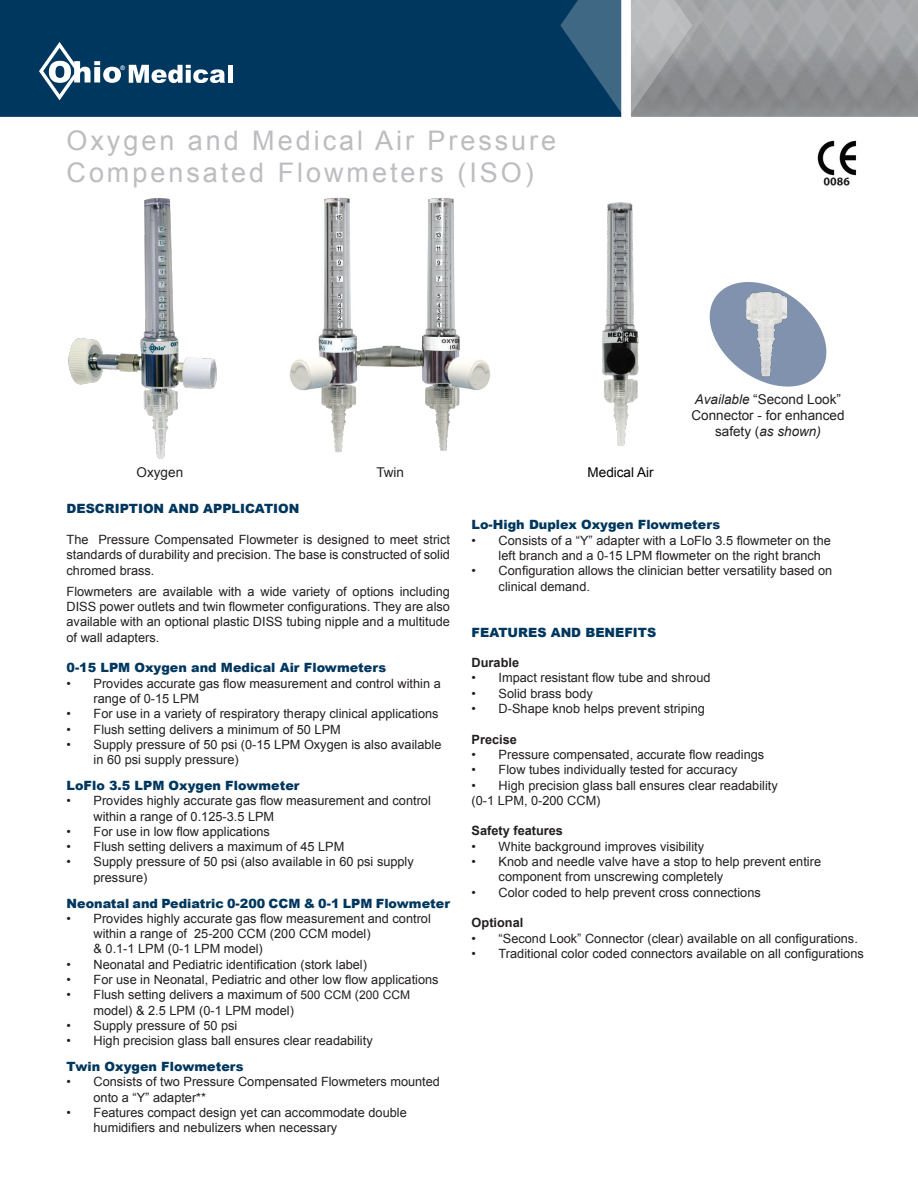
<style>
.page{position:relative;width:918px;height:1188px;background:#fff}
.page>*{position:absolute;margin:0;border:0;box-sizing:border-box;transform-origin:0 0}
.t1{font:27px "Arial";letter-spacing:.11em;color:#bcbdc0}
.t2{font:13.5px/16.2px "Arial";color:#231f20;text-align:center}
.t3{font:13.5px "Arial";color:#000001}
.t4{font:12.75px/15.3px "Arial";color:#231f20}
.t5{font:900 12.75px "Arial";color:#00375e}
.t6{font:700 12.75px "Arial";color:#231f20}
.t7{font:700 6.15px "Arial";color:#fff}
.s1{font-style:italic}
.s2{font-size:12px}
</style>
<div class="page">
<div style="left:0;top:0;width:560px;height:117px;background:#00375e"></div>
<svg style="left:560px;top:0;width:358px;height:117px;background:#889299"></svg>
<svg style="left:129px;top:65px;width:96px;height:18px"></svg>
<div style="left:228px;top:65px;width:5px;height:18px;background:#fff"></div>
<svg style="left:39px;top:42px;width:82px;height:58px"></svg>
<img style="left:602px;top:202px;width:37px;height:244px">
<img style="left:290px;top:197px;width:200px;height:194px">
<img style="left:417px;top:385px;width:59px;height:66px">
<img style="left:317px;top:385px;width:40px;height:68px">
<svg style="left:709px;top:282px;width:118px;height:105px"></svg>
<img style="left:738px;top:289px;width:57px;height:91px">
<img style="left:817px;top:140px;width:40px;height:46px">
<img style="left:68px;top:198px;width:149px;height:261px">
<p class="t7" style="left:121px;top:64px;width:6px">®</p>
<p class="t1" style="left:67px;top:122px;width:491px">Oxygen and Medical Air Pressure</p>
<p class="t1" style="left:67px;top:155px;width:469px">Compensated Flowmeters (ISO)</p>
<p class="t2" style="left:137px;top:465px;width:48px">Oxygen</p>
<p class="t2" style="left:376px;top:465px;width:29px">Twin</p>
<p class="t3" style="left:588px;top:464px;width:68px">Medical Air</p>
<p class="t2" style="left:691px;top:391px;width:155px"><span class="s1">Available</span> “Second Look”<br>Connector - for enhanced safety (<span class="s1">as shown)</span></p>
<p class="t5" style="left:67px;top:500px;width:234px">DESCRIPTION AND APPLICATION</p>
<p class="t4" style="left:67px;top:532px;width:385px;text-align:justify">The Pressure Compensated Flowmeter is designed to meet strict standards of durability and precision. The base is constructed of solid chromed brass.</p>
<p class="t4" style="left:67px;top:584px;width:385px;text-align:justify">Flowmeters are available with a wide variety of options including DISS power outlets and twin flowmeter configurations. They are also available with an optional plastic DISS tubing nipple and a multitude of wall adapters.</p>
<p class="t5" style="left:67px;top:659px;width:321px">0-15 LPM Oxygen and Medical Air Flowmeters</p>
<p class="t4" style="left:67px;top:676px;width:376px">• Provides accurate gas flow measurement and control within a</p>
<p class="t4" style="left:94px;top:691px;width:107px">range of 0-15 LPM</p>
<p class="t4" style="left:67px;top:706px;width:374px">• For use in a variety of respiratory therapy clinical applications</p>
<p class="t4" style="left:67px;top:722px;width:276px">• Flush setting delivers a minimum of 50 LPM</p>
<p class="t4" style="left:94px;top:737px;width:349px;text-indent:-27px">• Supply pressure of 50 psi (0-15 LPM Oxygen is also available in 60 psi supply pressure)</p>
<p class="t5" style="left:67px;top:776px;width:235px">LoFlo 3.5 LPM Oxygen Flowmeter</p>
<p class="t4" style="left:67px;top:793px;width:366px">• Provides highly accurate gas flow measurement and control</p>
<p class="t4" style="left:94px;top:809px;width:182px">within a range of 0.125-3.5 LPM</p>
<p class="t4" style="left:67px;top:824px;width:205px">• For use in low flow applications</p>
<p class="t4" style="left:67px;top:839px;width:279px">• Flush setting delivers a maximum of 45 LPM</p>
<p class="t4" style="left:94px;top:855px;width:322px;text-indent:-27px">• Supply pressure of 50 psi (also available in 60 psi supply pressure)</p>
<p class="t5" style="left:67px;top:894px;width:385px">Neonatal and Pediatric 0-200 CCM &amp; 0-1 LPM Flowmeter</p>
<p class="t4" style="left:67px;top:911px;width:366px">• Provides highly accurate gas flow measurement and control</p>
<p class="t4" style="left:94px;top:926px;width:279px">within a range of 25-200 CCM (200 CCM model)</p>
<p class="t4" style="left:94px;top:942px;width:171px">&amp; 0.1-1 LPM (0-1 LPM model)</p>
<p class="t4" style="left:67px;top:957px;width:302px">• Neonatal and Pediatric identification (stork label)</p>
<p class="t4" style="left:67px;top:972px;width:374px">• For use in Neonatal, Pediatric and other low flow applications</p>
<p class="t4" style="left:94px;top:987px;width:318px;text-indent:-27px">• Flush setting delivers a maximum of <span class="s2">500 CCM</span> (<span class="s2">200 CCM </span>model) &amp; 2.5 LPM (0-1 LPM model)</p>
<p class="t4" style="left:67px;top:1018px;width:172px">• Supply pressure of 50 psi</p>
<p class="t4" style="left:67px;top:1033px;width:308px">• High precision glass ball ensures clear readability</p>
<p class="t5" style="left:67px;top:1057px;width:179px">Twin Oxygen Flowmeters</p>
<p class="t4" style="left:67px;top:1074px;width:375px">• Consists of two Pressure Compensated Flowmeters mounted</p>
<p class="t4" style="left:94px;top:1090px;width:114px">onto a “Y” adapter**</p>
<p class="t4" style="left:67px;top:1105px;width:342px">• Features compact design yet can accommodate double</p>
<p class="t4" style="left:94px;top:1120px;width:245px">humidifiers and nebulizers when necessary</p>
<p class="t5" style="left:472px;top:516px;width:250px">Lo-High Duplex Oxygen Flowmeters</p>
<p class="t4" style="left:472px;top:533px;width:361px">• Consists of a “Y” adapter with a LoFlo 3.5 flowmeter on the</p>
<p class="t4" style="left:499px;top:548px;width:324px">left branch and a 0-15 LPM flowmeter on the right branch</p>
<p class="t4" style="left:472px;top:563px;width:362px">• Configuration allows the clinician better versatility based on</p>
<p class="t4" style="left:499px;top:579px;width:93px">clinical demand.</p>
<p class="t5" style="left:472px;top:623px;width:186px">FEATURES AND BENEFITS</p>
<p class="t6" style="left:472px;top:654px;width:49px">Durable</p>
<p class="t4" style="left:472px;top:670px;width:240px">• Impact resistant flow tube and shroud</p>
<p class="t4" style="left:472px;top:686px;width:123px">• Solid brass body</p>
<p class="t4" style="left:472px;top:701px;width:235px">• D-Shape knob helps prevent striping</p>
<p class="t6" style="left:472px;top:731px;width:47px">Precise</p>
<p class="t4" style="left:472px;top:747px;width:294px">• Pressure compensated, accurate flow readings</p>
<p class="t4" style="left:472px;top:762px;width:267px">• Flow tubes individually tested for accuracy</p>
<p class="t4" style="left:472px;top:778px;width:308px">• High precision glass ball ensures clear readability (0-1 LPM, 0-200 CCM)</p>
<p class="t6" style="left:472px;top:822px;width:93px">Safety features</p>
<p class="t4" style="left:472px;top:839px;width:234px">• White background improves visibility</p>
<p class="t4" style="left:472px;top:854px;width:351px">• Knob and needle valve have a stop to help prevent entire</p>
<p class="t4" style="left:499px;top:869px;width:226px">component from unscrewing completely</p>
<p class="t4" style="left:472px;top:885px;width:291px">• Color coded to help prevent cross connections</p>
<p class="t6" style="left:472px;top:914px;width:53px">Optional</p>
<p class="t4" style="left:472px;top:931px;width:388px">• “Second Look” Connector (clear) available on all configurations.</p>
<p class="t4" style="left:472px;top:946px;width:394px">• Traditional color coded connectors available on all configurations</p>
</div>
